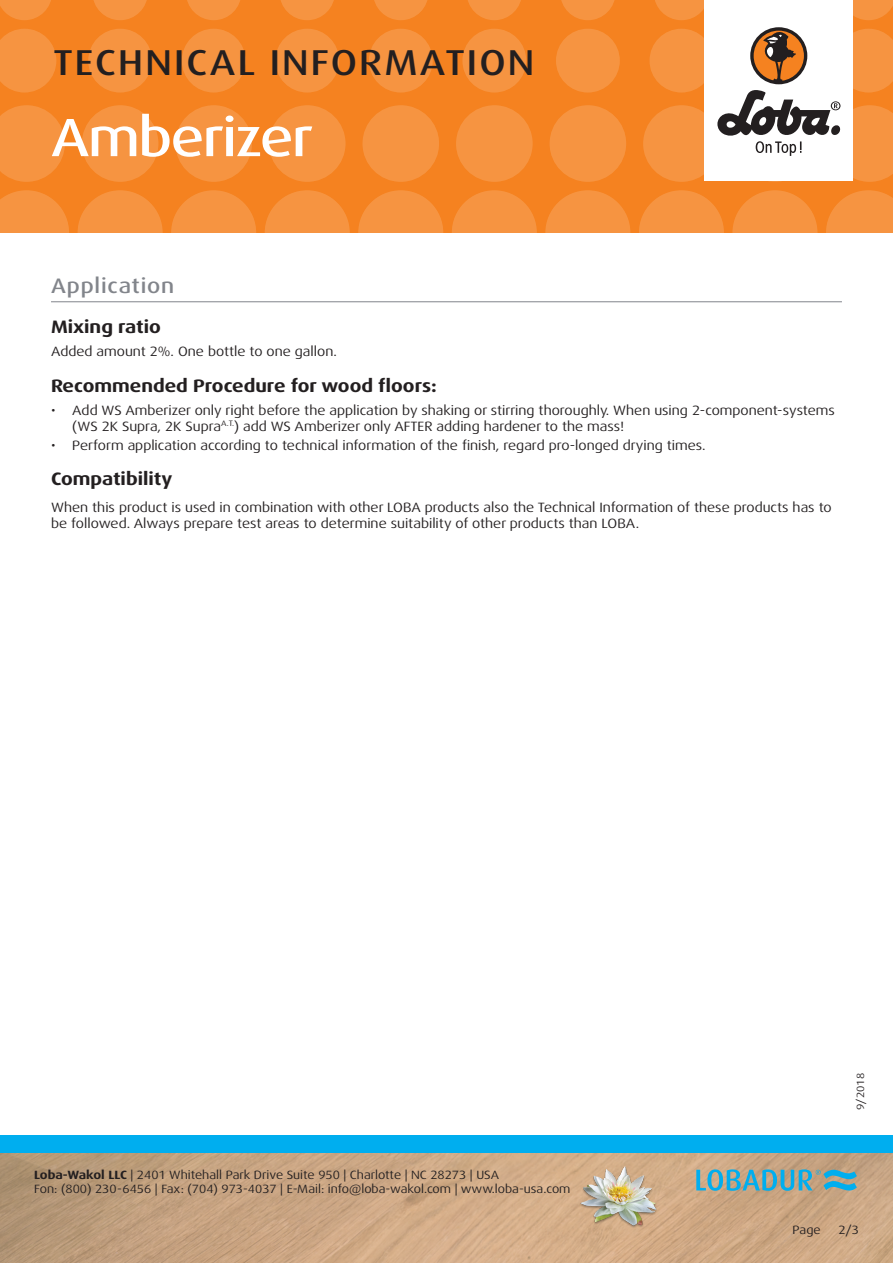
<style>
.page{position:relative;width:893px;height:1263px;background:#fff}
.page>*{position:absolute;margin:0;border:0;box-sizing:border-box;transform-origin:0 0}
.t1{font:500 expanded 54px "Dax Pro";letter-spacing:-.025em;color:#fff}
.t2{font:500 expanded 36px "Dax Pro";letter-spacing:.06em;color:#231f20}
.Titel_grau{font:500 expanded 21px "Dax Pro";letter-spacing:.04em;color:#82858b}
.t3{font:700 expanded 18px "Dax Pro";color:#231f20}
.Text{font:expanded 13.5px/16.2px "Dax Pro";color:#231f20}
.t4{font:expanded 12px/14.4px "Dax Pro";color:#231f20}
.t5{font:expanded 10.5px "Dax Pro";color:#231f20}
.s1{font-weight:700}
</style>
<div class="page">
<div style="left:0;top:0;width:893px;height:233px;background:#f58220"></div>
<svg style="left:0;top:190px;width:69px;height:43px"></svg>
<svg style="left:78px;top:190px;width:85px;height:85px;fill:#f69441"></svg>
<svg style="left:171px;top:190px;width:85px;height:85px;fill:#f69441"></svg>
<svg style="left:265px;top:190px;width:85px;height:85px;fill:#f69441"></svg>
<svg style="left:358px;top:190px;width:85px;height:85px;fill:#f69441"></svg>
<svg style="left:545px;top:190px;width:85px;height:85px;fill:#f69441"></svg>
<svg style="left:452px;top:190px;width:85px;height:85px;fill:#f69441"></svg>
<svg style="left:732px;top:190px;width:85px;height:85px;fill:#f69441"></svg>
<svg style="left:639px;top:190px;width:85px;height:85px;fill:#f69441"></svg>
<svg style="left:826px;top:190px;width:67px;height:43px"></svg>
<svg style="left:0;top:105px;width:65px;height:77px"></svg>
<svg style="left:82px;top:105px;width:76px;height:77px"></svg>
<svg style="left:175px;top:105px;width:77px;height:77px"></svg>
<svg style="left:269px;top:105px;width:76px;height:77px"></svg>
<svg style="left:456px;top:105px;width:77px;height:77px"></svg>
<svg style="left:362px;top:105px;width:77px;height:77px"></svg>
<svg style="left:550px;top:105px;width:76px;height:77px"></svg>
<svg style="left:0;top:29px;width:56px;height:63px"></svg>
<svg style="left:182px;top:29px;width:64px;height:63px"></svg>
<svg style="left:88px;top:29px;width:64px;height:63px"></svg>
<svg style="left:275px;top:29px;width:64px;height:63px"></svg>
<svg style="left:462px;top:29px;width:64px;height:63px"></svg>
<svg style="left:369px;top:29px;width:64px;height:63px"></svg>
<svg style="left:556px;top:29px;width:64px;height:63px"></svg>
<svg style="left:0;top:0;width:51px;height:20px"></svg>
<svg style="left:187px;top:0;width:53px;height:20px"></svg>
<svg style="left:468px;top:0;width:53px;height:20px"></svg>
<svg style="left:655px;top:0;width:49px;height:20px"></svg>
<svg style="left:93px;top:0;width:54px;height:20px"></svg>
<svg style="left:374px;top:0;width:54px;height:20px"></svg>
<svg style="left:281px;top:0;width:53px;height:20px"></svg>
<svg style="left:561px;top:0;width:54px;height:20px"></svg>
<svg style="left:853px;top:0;width:40px;height:20px"></svg>
<img style="left:0;top:1152px;width:893px;height:111px">
<div style="left:0;top:1135px;width:893px;height:17px;background:#00aeef"></div>
<div style="left:704px;top:0;width:149px;height:181px;background:#fff"></div>
<svg style="left:643px;top:28px;width:250px;height:154px"></svg>
<img style="left:578px;top:1161px;width:82px;height:81px">
<svg style="left:696px;top:1169px;width:161px;height:22px;background:#74a7ae"></svg>
<hr style="left:51px;top:301px;width:791px;height:1px;background:#82858b">
<h2 class="t2" style="left:53px;top:40px;width:483px">TECHNICAL INFORMATION</h2>
<p class="t1" style="left:51px;top:103px;width:263px">Amberizer</p>
<p class="Titel_grau" style="left:51px;top:272px;width:125px">Application</p>
<p class="t3" style="left:51px;top:315px;width:111px">Mixing ratio</p>
<p class="Text" style="left:51px;top:343px;width:287px">Added amount 2%. One bottle to one gallon.</p>
<p class="t3" style="left:51px;top:374px;width:387px">Recommended Procedure for wood floors:</p>
<p class="Text" style="left:72px;top:402px;width:764px;text-indent:-21px">• Add WS Amberizer only right before the application by shaking or stirring thoroughly. When using 2-component-systems (WS 2K Supra, 2K Supra<sup>A.T.</sup>) add WS Amberizer only AFTER adding hardener to the mass!</p>
<p class="Text" style="left:51px;top:437px;width:656px">• Perform application according to technical information of the finish, regard pro-longed drying times.</p>
<p class="t3" style="left:51px;top:468px;width:123px">Compatibility</p>
<p class="Text" style="left:51px;top:499px;width:782px">When this product is used in combination with other LOBA products also the Technical Information of these products has to be followed. Always prepare test areas to determine suitability of other products than LOBA.</p>
<p class="t4" style="left:34px;top:1167px;width:538px"><span class="s1">Loba-Wakol LLC</span> | 2401 Whitehall Park Drive Suite 950 | Charlotte | NC 28273 | USA<br>Fon: (800) 230-6456 | Fax: (704) 973-4037 | E-Mail: info@loba-wakol.com | www.loba-usa.com</p>
<p class="t5" style="left:854px;top:1110px;width:38px;rotate:-90deg">9/2018</p>
<p class="t4" style="left:793px;top:1223px;width:30px">Page</p>
<p class="t4" style="left:838px;top:1223px;width:22px">2/3</p>
</div>
